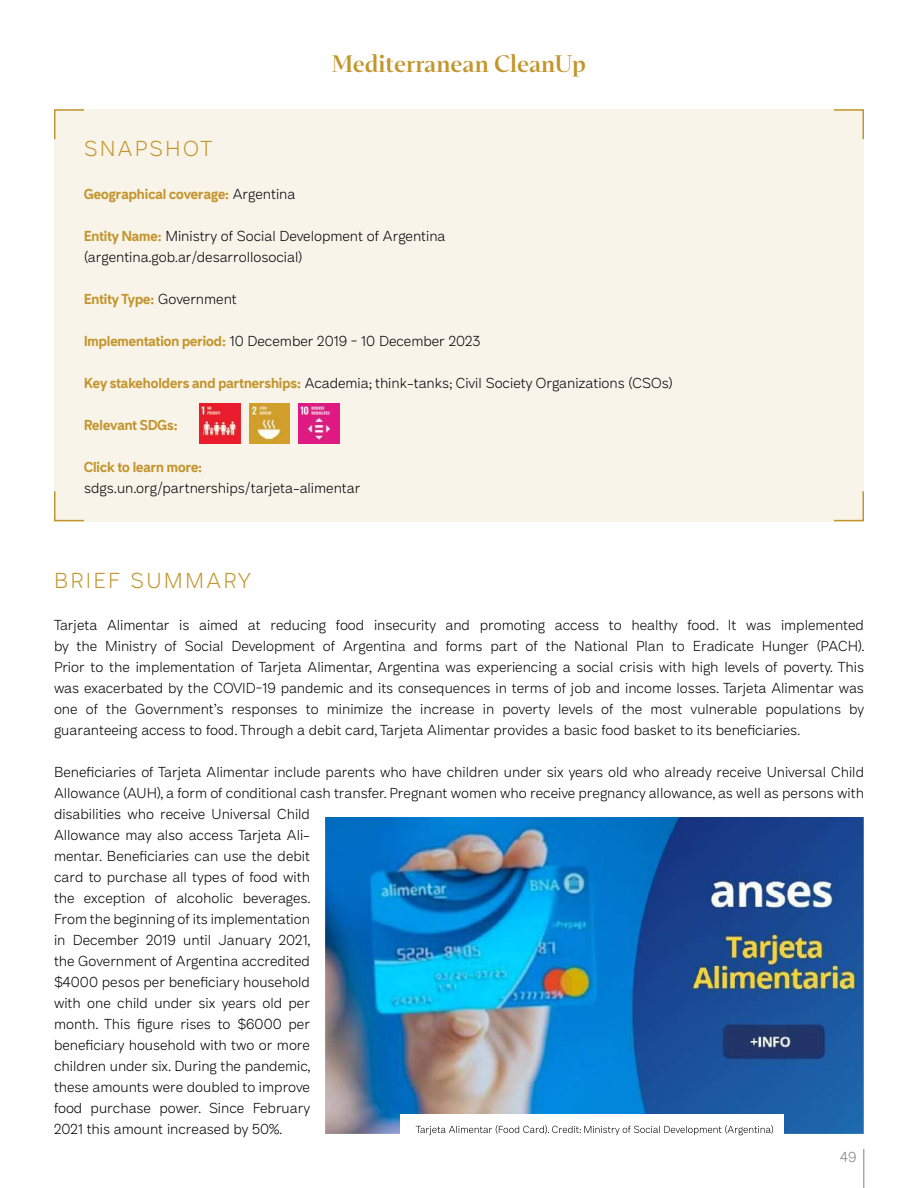
<style>
.page{position:relative;width:918px;height:1188px;background:#fff}
.page>*{position:absolute;margin:0;border:0;box-sizing:border-box;transform-origin:0 0}
.t1{font:22.5px "Compita";letter-spacing:.1em;color:#c3952d}
.t2{font:500 22.5px "Abstract";color:#c3952d}
.t3{font:15px/21px "Compita";color:#000}
.t4{font:700 15px "Compita";color:#c3952d}
.t5{font:15px "Compita";color:#808080}
.s1{font-weight:400;color:#000}
.s2{font-weight:700;color:#c3952d}
</style>
<div class="page">
<hr style="left:864px;top:1149px;width:1px;height:39px;background:#808080">
<div style="left:54px;top:109px;width:810px;height:412px;background:#f9f4ea"></div>
<svg style="left:54px;top:109px;width:30px;height:31px"></svg>
<svg style="left:54px;top:491px;width:32px;height:31px"></svg>
<img style="left:325px;top:817px;width:540px;height:340px">
<svg style="left:832px;top:491px;width:32px;height:31px"></svg>
<svg style="left:834px;top:109px;width:30px;height:31px"></svg>
<img style="left:200px;top:404px;width:40px;height:40px">
<img style="left:299px;top:404px;width:40px;height:40px">
<img style="left:249px;top:404px;width:41px;height:40px">
<div style="left:400px;top:1114px;width:384px;height:23px;background:#fff"></div>
<svg style="left:416px;top:1125px;width:357px;height:10px"></svg>
<h1 class="t2" style="left:332px;top:49px;width:256px">Mediterranean CleanUp</h1>
<h1 class="t1" style="left:84px;top:136px;width:130px">SNAPSHOT</h1>
<p class="t4" style="left:84px;top:185px;width:213px">Geographical coverage: <span class="s1">Argentina</span></p>
<p class="t3" style="left:84px;top:226px;width:363px"><span class="s2">Entity Name:</span> Ministry of Social Development of Argentina (argentina.gob.ar/desarrollosocial)</p>
<p class="t4" style="left:84px;top:290px;width:154px">Entity Type: <span class="s1">Government</span></p>
<p class="t3" style="left:84px;top:331px;width:398px"><span class="s2">Implementation period:</span> 10 December 2019 - 10 December 2023</p>
<p class="t3" style="left:84px;top:373px;width:590px"><span class="s2">Key stakeholders and partnerships:</span> Academia; think-tanks; Civil Society Organizations (CSOs)</p>
<p class="t4" style="left:84px;top:416px;width:95px">Relevant SDGs:</p>
<p class="t4" style="left:84px;top:458px;width:120px">Click to learn more:</p>
<p class="t3" style="left:84px;top:478px;width:278px">sdgs.un.org/partnerships/tarjeta-alimentar</p>
<h1 class="t1" style="left:54px;top:568px;width:198px">BRIEF SUMMARY</h1>
<p class="t3" style="left:54px;top:615px;width:812px;text-align:justify">Tarjeta Alimentar is aimed at reducing food insecurity and promoting access to healthy food. It was implemented by the Ministry of Social Development of Argentina and forms part of the National Plan to Eradicate Hunger (PACH).<br>Prior to the implementation of Tarjeta Alimentar, Argentina was experiencing a social crisis with high levels of poverty. This was exacerbated by the COVID-19 pandemic and its consequences in terms of job and income losses. Tarjeta Alimentar was one of the Government’s responses to minimize the increase in poverty levels of the most vulnerable populations by guaranteeing access to food. Through a debit card, Tarjeta Alimentar provides a basic food basket to its beneficiaries.</p>
<p class="t3" style="left:54px;top:762px;width:812px">Beneficiaries of Tarjeta Alimentar include parents who have children under six years old who already receive Universal Child Allowance (AUH), a form of conditional cash transfer. Pregnant women who receive pregnancy allowance, as well as persons with disabilities who receive Universal Child<br>Allowance may also access Tarjeta Ali-<br>mentar. Beneficiaries can use the debit<br>card to purchase all types of food with<br>the exception of alcoholic beverages.<br>From the beginning of its implementation<br>in December 2019 until January 2021,<br>the Government of Argentina accredited<br>$4000 pesos per beneficiary household<br>with one child under six years old per<br>month. This figure rises to $6000 per<br>beneficiary household with two or more<br>children under six. During the pandemic,<br>these amounts were doubled to improve<br>food purchase power. Since February<br>2021 this amount increased by 50%.</p>
<p class="t5" style="left:840px;top:1148px;width:18px">49</p>
</div>
